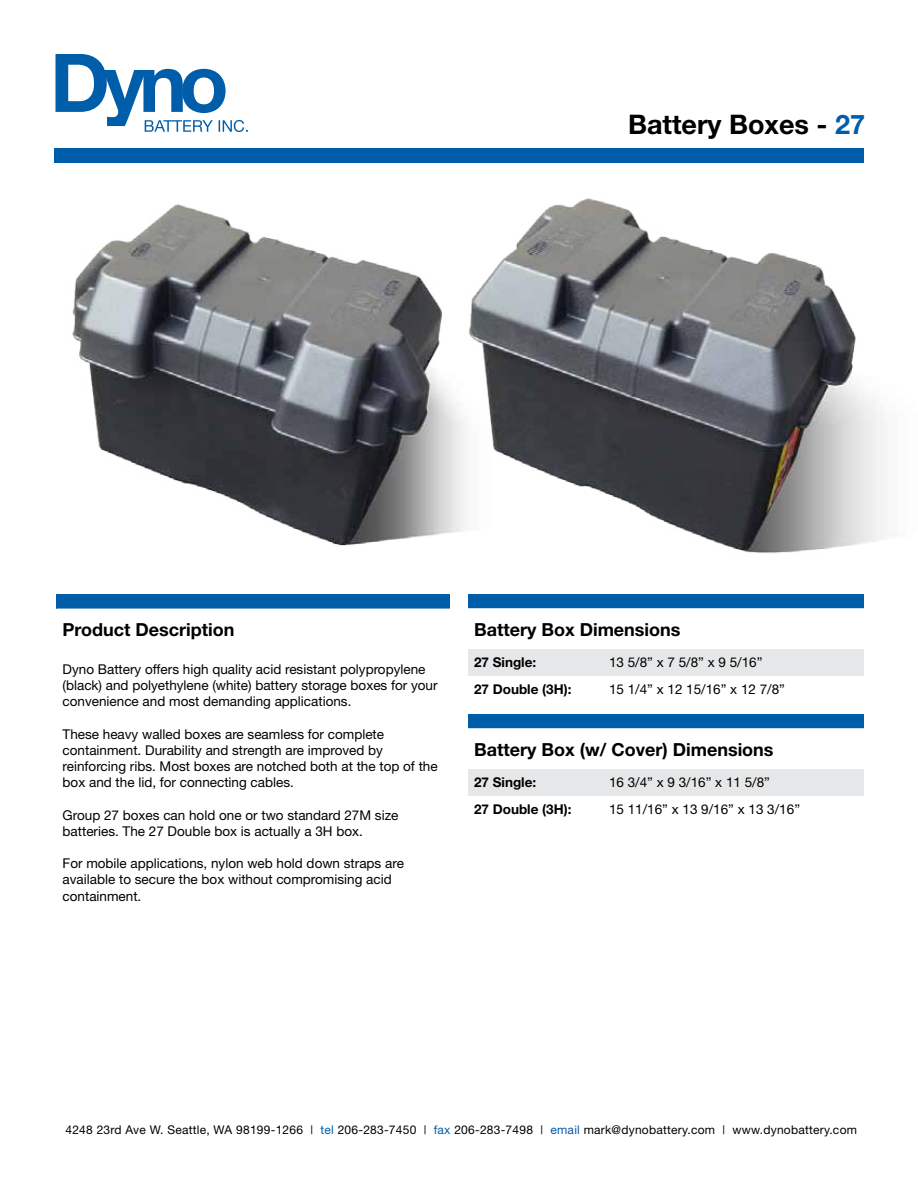
<style>
.page{position:relative;width:918px;height:1188px;background:#fff}
.page>*{position:absolute;margin:0;border:0;box-sizing:border-box;transform-origin:0 0}
.t1{font:700 27px "Helvetica Neue";color:#000}
.t2{font:700 18px "Helvetica Neue";color:#000}
.t3{font:13.5px/16.2px "Helvetica Neue";color:#000}
.t4{font:700 13.5px "Helvetica Neue";color:#000}
.t5{font:12px "Helvetica Neue";letter-spacing:.02em;color:#000}
.s1{color:#005daa}
</style>
<div class="page">
<svg style="left:56px;top:54px;width:192px;height:78px"></svg>
<div style="left:468px;top:649px;width:396px;height:27px;background:#e6e7e8"></div>
<div style="left:468px;top:714px;width:396px;height:14px;background:#005daa"></div>
<svg style="left:468px;top:728px;width:396px;height:1px"></svg>
<div style="left:468px;top:769px;width:396px;height:27px;background:#e6e7e8"></div>
<img style="left:54px;top:148px;width:291px;height:461px">
<img style="left:345px;top:148px;width:540px;height:461px">
<h1 class="t1" style="left:628px;top:108px;width:239px">Battery Boxes - <span class="s1">27</span></h1>
<h2 class="t2" style="left:63px;top:619px;width:173px">Product Description</h2>
<p class="t3" style="left:63px;top:661px;width:377px">Dyno Battery offers high quality acid resistant polypropylene (black) and polyethylene (white) battery storage boxes for your convenience and most demanding applications.</p>
<p class="t3" style="left:63px;top:725px;width:377px">These heavy walled boxes are seamless for complete containment. Durability and strength are improved by reinforcing ribs. Most boxes are notched both at the top of the box and the lid, for connecting cables.</p>
<p class="t3" style="left:63px;top:806px;width:337px">Group 27 boxes can hold one or two standard 27M size batteries. The 27 Double box is actually a 3H box.</p>
<p class="t3" style="left:63px;top:855px;width:343px">For mobile applications, nylon web hold down straps are available to secure the box without compromising acid containment.</p>
<h2 class="t2" style="left:474px;top:618px;width:208px">Battery Box Dimensions</h2>
<p class="t4" style="left:474px;top:654px;width:64px">27 Single:</p>
<p class="t3" style="left:609px;top:654px;width:155px">13 5/8” x 7 5/8” x 9 5/16”</p>
<p class="t4" style="left:474px;top:681px;width:99px">27 Double (3H):</p>
<p class="t3" style="left:609px;top:681px;width:178px">15 1/4” x 12 15/16” x 12 7/8”</p>
<h2 class="t2" style="left:474px;top:738px;width:301px">Battery Box (w/ Cover) Dimensions</h2>
<p class="t4" style="left:474px;top:774px;width:64px">27 Single:</p>
<p class="t3" style="left:609px;top:774px;width:163px">16 3/4” x 9 3/16” x 11 5/8”</p>
<p class="t4" style="left:474px;top:801px;width:99px">27 Double (3H):</p>
<p class="t3" style="left:609px;top:801px;width:193px">15 11/16” x 13 9/16” x 13 3/16”</p>
<p class="t5" style="left:65px;top:1123px;width:793px">4248 23rd Ave W. Seattle, WA 98199-1266 | <span class="s1">tel</span> 206-283-7450 | <span class="s1">fax</span> 206-283-7498 | <span class="s1">email</span> mark@dynobattery.com | www.dynobattery.com</p>
</div>
